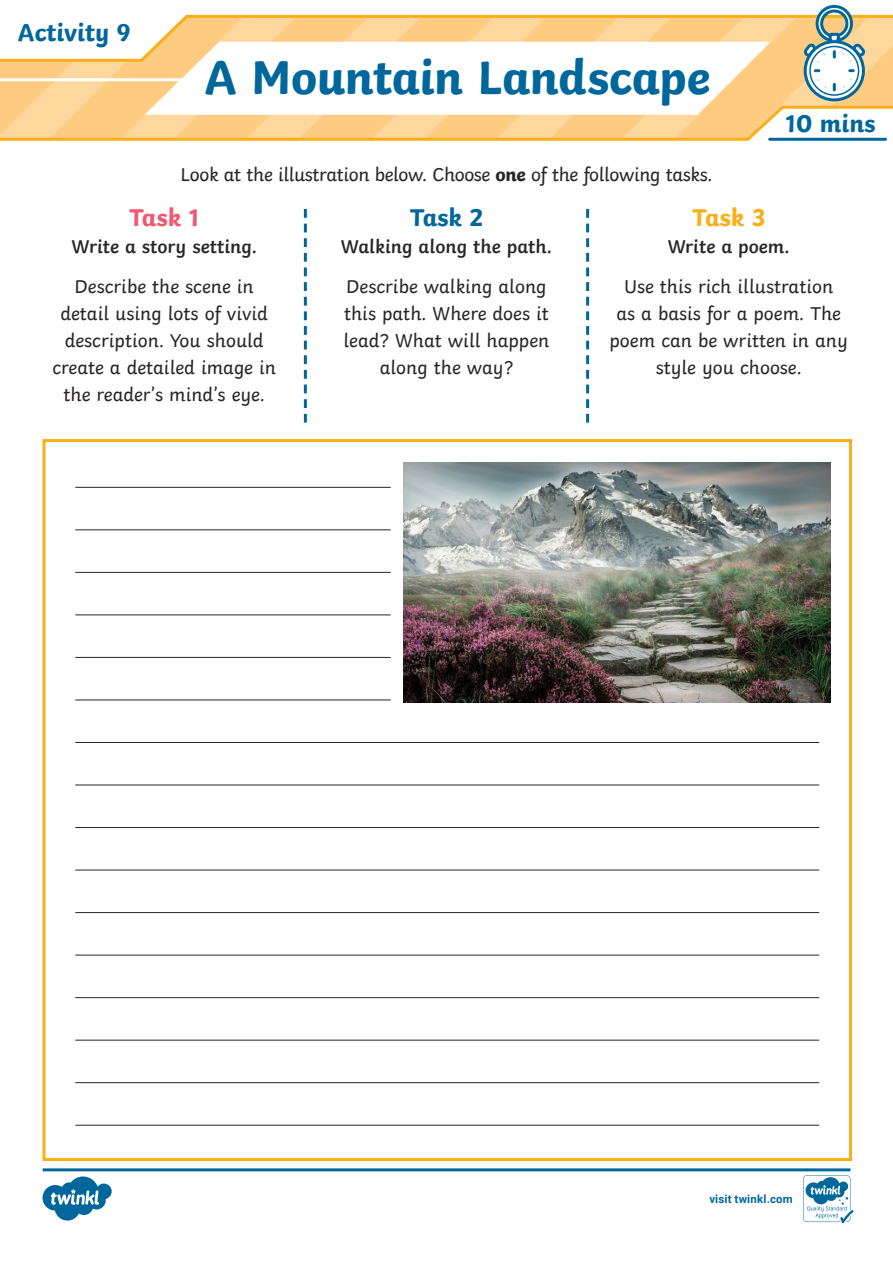
<style>
.page{position:relative;width:893px;height:1263px;background:#fff}
.page>*{position:absolute;margin:0;border:0;box-sizing:border-box;transform-origin:0 0}
.Heading_1{font:700 49.5px "Twinkl";letter-spacing:-.01em;color:#00679d}
.Heading_2{font:700 25.5px "Twinkl";color:#00679d}
.Heading_2-2{font:700 25.5px "Twinkl";color:#f05971}
.Heading_2-3{font:700 25.5px "Twinkl";color:#faaf18}
.KS2_Body_Copy{font:19.5px/27px "Twinkl";color:#282526;text-align:center}
.KS2_Body_Copy-2{font:19.5px "Twinkl";letter-spacing:-.02em;color:#282526}
.KS2_Body_Copy-3{font:600 19.5px "Twinkl";color:#282526}
.t1{font:700 11.4px "Roboto";letter-spacing:.02em;color:#00679d}
.s1{font-weight:700}
</style>
<div class="page">
<svg style="left:0;top:63px;width:887px;height:78px;background:#fdce84"></svg>
<svg style="left:0;top:14px;width:681px;height:49px"></svg>
<svg style="left:681px;top:4px;width:212px;height:135px"></svg>
<hr style="left:770px;top:138px;width:115px;height:3px;background:#00679d">
<svg style="left:145px;top:42px;width:625px;height:73px"></svg>
<hr style="left:0;top:78px;width:182px;height:3px;background:#fff">
<hr style="left:75px;top:487px;width:316px;height:1px;background:#282526">
<hr style="left:75px;top:529px;width:316px;height:1px;background:#282526">
<hr style="left:75px;top:572px;width:316px;height:1px;background:#282526">
<hr style="left:75px;top:614px;width:316px;height:1px;background:#282526">
<hr style="left:75px;top:657px;width:316px;height:1px;background:#282526">
<hr style="left:75px;top:699px;width:316px;height:1px;background:#282526">
<hr style="left:75px;top:742px;width:744px;height:1px;background:#282526">
<hr style="left:75px;top:784px;width:744px;height:1px;background:#282526">
<hr style="left:75px;top:827px;width:744px;height:1px;background:#282526">
<hr style="left:75px;top:869px;width:744px;height:1px;background:#282526">
<hr style="left:75px;top:912px;width:744px;height:1px;background:#282526">
<hr style="left:75px;top:954px;width:744px;height:1px;background:#282526">
<hr style="left:75px;top:997px;width:744px;height:1px;background:#282526">
<hr style="left:75px;top:1040px;width:744px;height:1px;background:#282526">
<hr style="left:75px;top:1082px;width:744px;height:1px;background:#282526">
<hr style="left:75px;top:1125px;width:744px;height:1px;background:#282526">
<div style="left:43px;top:439px;width:809px;height:722px;border:3px solid #faaf18"></div>
<svg style="left:304px;top:209px;width:3px;height:214px"></svg>
<svg style="left:586px;top:209px;width:3px;height:214px"></svg>
<img style="left:403px;top:462px;width:428px;height:241px">
<svg style="left:43px;top:1168px;width:810px;height:55px"></svg>
<p class="Heading_2" style="left:18px;top:11px;width:114px">Activity 9</p>
<p class="Heading_1" style="left:205px;top:37px;width:507px">A Mountain Landscape</p>
<p class="Heading_2" style="left:786px;top:102px;width:91px">10 mins</p>
<p class="KS2_Body_Copy-2" style="left:181px;top:160px;width:533px">Look at the illustration below. Choose <span class="s1">one</span> of the following tasks.</p>
<p class="Heading_2-2" style="left:129px;top:196px;width:72px">Task 1</p>
<p class="KS2_Body_Copy-3" style="left:72px;top:231px;width:187px">Write a story setting.</p>
<p class="KS2_Body_Copy" style="left:53px;top:271px;width:225px">Describe the scene in detail using lots of vivid description. You should create a detailed image in the reader’s mind’s eye.</p>
<p class="Heading_2" style="left:410px;top:196px;width:75px">Task 2</p>
<p class="KS2_Body_Copy-3" style="left:341px;top:231px;width:213px">Walking along the path.</p>
<p class="KS2_Body_Copy" style="left:344px;top:271px;width:207px">Describe walking along this path. Where does it lead? What will happen along the way?</p>
<p class="Heading_2-3" style="left:692px;top:196px;width:75px">Task 3</p>
<p class="KS2_Body_Copy-3" style="left:668px;top:231px;width:123px">Write a poem.</p>
<p class="KS2_Body_Copy" style="left:609px;top:271px;width:240px">Use this rich illustration<br>as a basis for a poem. The poem can be written in any style you choose.</p>
<p class="t1" style="left:709px;top:1191px;width:85px">visit twinkl.com</p>
</div>
